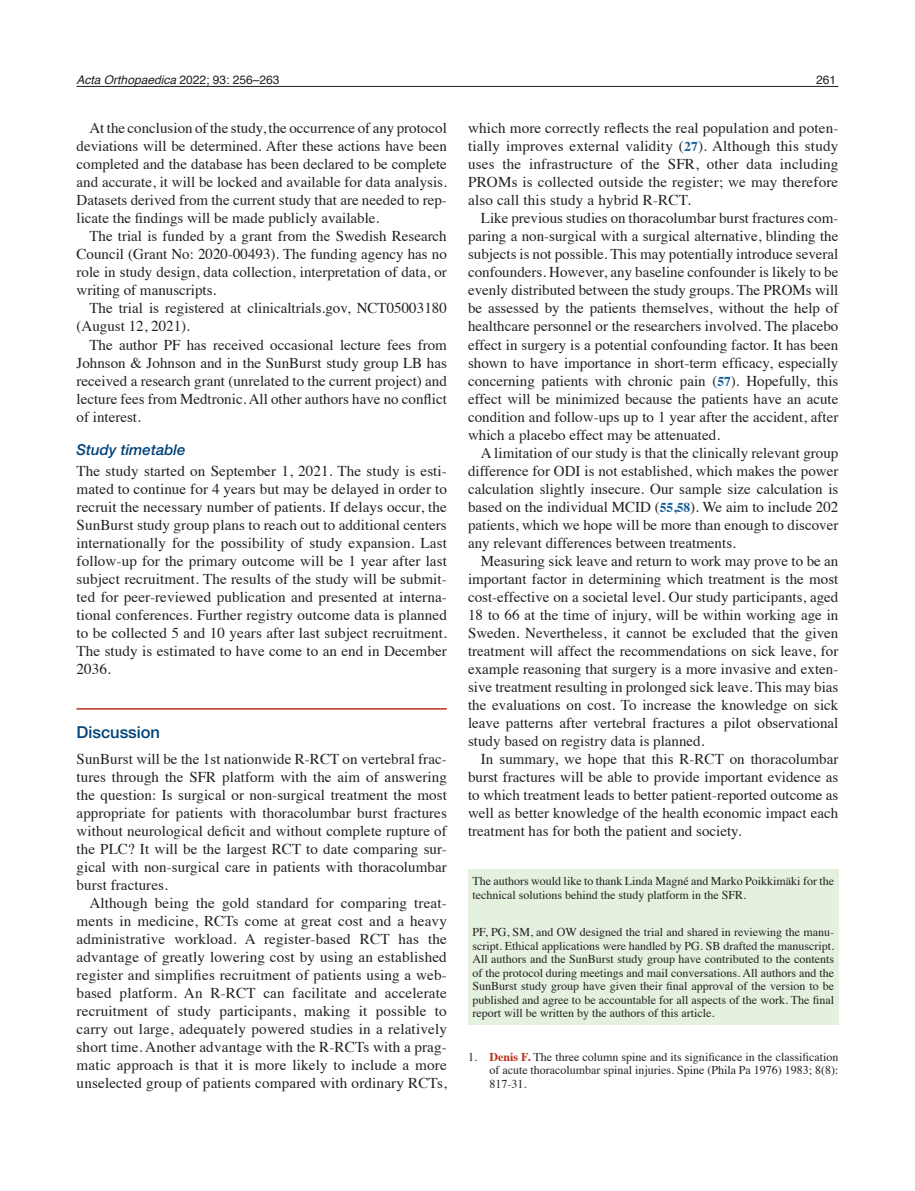
<style>
.page{position:relative;width:915px;height:1191px;background:#fff}
.page>*{position:absolute;margin:0;border:0;box-sizing:border-box;transform-origin:0 0}
.t1{font:500 16.5px "Helvetica Neue LTW1 G";color:#004279}
.t2{font:15px/18px "Times";color:#231f20;text-align:justify}
.t3{font:italic 500 15px "Helvetica Neue LTW1 G";color:#004279}
.t4{font:12px/13.5px "Times";color:#231f20;text-align:justify}
.t5{font:italic 12px "Helvetica";color:#231f20}
.t6{font:12px "Helvetica";color:#231f20}
.s1{font-style:normal}
.s2{font-weight:700;font-size:13.5px;color:#175d9e}
.s3{font-weight:700;color:#bc2e18}
</style>
<div class="page">
<hr style="left:77px;top:86px;width:761px;height:1px;background:#231f20">
<div style="left:468px;top:869px;width:370px;height:156px;background:#e4f1de"></div>
<hr style="left:77px;top:708px;width:369px;height:1px;background:#bc2e18">
<p class="t5" style="left:77px;top:70px;width:204px">Acta Orthopaedica <span class="s1">2022; 93: 256–263</span></p>
<p class="t6" style="left:816px;top:70px;width:22px">261</p>
<p class="t2" style="left:77px;top:118px;width:371px;text-indent:13px">At the conclusion of the study, the occurrence of any protocol deviations will be determined. After these actions have been completed and the database has been declared to be complete and accurate, it will be locked and available for data analysis.<br>Datasets derived from the current study that are needed to rep&shy;licate the findings will be made publicly available.</p>
<p class="t2" style="left:77px;top:226px;width:371px;text-indent:13px">The trial is funded by a grant from the Swedish Research Council (Grant No: 2020-00493). The funding agency has no role in study design, data collection, interpretation of data, or writing of manuscripts.</p>
<p class="t2" style="left:77px;top:298px;width:371px;text-indent:13px">The trial is registered at clinicaltrials.gov, NCT05003180 (August 12, 2021).</p>
<p class="t2" style="left:77px;top:334px;width:371px;text-indent:13px">The author PF has received occasional lecture fees from Johnson &amp; Johnson and in the SunBurst study group LB has received a research grant (unrelated to the current project) and lecture fees from Medtronic. All other authors have no conflict of interest.</p>
<p class="t3" style="left:77px;top:440px;width:110px">Study timetable</p>
<p class="t2" style="left:77px;top:460px;width:372px">The study started on September 1, 2021. The study is esti&shy;mated to continue for 4 years but may be delayed in order to recruit the necessary number of patients. If delays occur, the SunBurst study group plans to reach out to additional centers internationally for the possibility of study expansion. Last follow-up for the primary outcome will be 1 year after last subject recruitment. The results of the study will be submit&shy;ted for peer-reviewed publication and presented at interna&shy;tional conferences. Further registry outcome data is planned to be collected 5 and 10 years after last subject recruitment.<br>The study is estimated to have come to an end in December 2036.</p>
<p class="t2" style="left:468px;top:118px;width:371px">which more correctly reflects the real population and poten&shy;tially improves external validity (<span class="s2">27</span>). Although this study uses the infrastructure of the SFR, other data including PROMs is collected outside the register; we may therefore also call this study a hybrid R-RCT.</p>
<p class="t2" style="left:468px;top:208px;width:371px;text-indent:13px">Like previous studies on thoracolumbar burst fractures com&shy;paring a non-surgical with a surgical alternative, blinding the subjects is not possible. This may potentially introduce several confounders. However, any baseline confounder is likely to be evenly distributed between the study groups. The PROMs will be assessed by the patients themselves, without the help of healthcare personnel or the researchers involved. The placebo effect in surgery is a potential confounding factor. It has been shown to have importance in short-term efficacy, especially concerning patients with chronic pain (<span class="s2">57</span>). Hopefully, this effect will be minimized because the patients have an acute condition and follow-ups up to 1 year after the accident, after which a placebo effect may be attenuated.</p>
<p class="t2" style="left:468px;top:442px;width:371px;text-indent:13px">A limitation of our study is that the clinically relevant group difference for ODI is not established, which makes the power calculation slightly insecure. Our sample size calculation is based on the individual MCID (<span class="s2">55,58</span>). We aim to include 202 patients, which we hope will be more than enough to discover any relevant differences between treatments.</p>
<p class="t2" style="left:468px;top:550px;width:371px;text-indent:13px">Measuring sick leave and return to work may prove to be an important factor in determining which treatment is the most cost-effective on a societal level. Our study participants, aged 18 to 66 at the time of injury, will be within working age in Sweden. Nevertheless, it cannot be excluded that the given treatment will affect the recommendations on sick leave, for example reasoning that surgery is a more invasive and exten&shy;sive treatment resulting in prolonged sick leave. This may bias the evaluations on cost. To increase the knowledge on sick leave patterns after vertebral fractures a pilot observational study based on registry data is planned.</p>
<p class="t2" style="left:468px;top:748px;width:371px;text-indent:13px">In summary, we hope that this R-RCT on thoracolumbar burst fractures will be able to provide important evidence as to which treatment leads to better patient-reported outcome as well as better knowledge of the health economic impact each treatment has for both the patient and society.</p>
<p class="t4" style="left:472px;top:873px;width:363px">The authors would like to thank Linda Magné and Marko Poikkimäki for the technical solutions behind the study platform in the SFR.</p>
<p class="t4" style="left:472px;top:924px;width:363px">PF, PG, SM, and OW designed the trial and shared in reviewing the manu&shy;script. Ethical applications were handled by PG. SB drafted the manuscript.<br>All authors and the SunBurst study group have contributed to the contents of the protocol during meetings and mail conversations. All authors and the SunBurst study group have given their final approval of the version to be published and agree to be accountable for all aspects of the work. The final report will be written by the authors of this article.</p>
<p class="t4" style="left:489px;top:1049px;width:350px;text-indent:-21px">1. <span class="s3">Denis F.</span> The three column spine and its significance in the classification of acute thoracolumbar spinal injuries. Spine (Phila Pa 1976) 1983; 8(8):<br>817-31.</p>
<p class="t1" style="left:77px;top:722px;width:85px">Discussion</p>
<p class="t2" style="left:77px;top:748px;width:371px">SunBurst will be the 1st nationwide R-RCT on vertebral frac&shy;tures through the SFR platform with the aim of answering the question: Is surgical or non-surgical treatment the most appropriate for patients with thoracolumbar burst fractures without neurological deficit and without complete rupture of the PLC? It will be the largest RCT to date comparing sur&shy;gical with non-surgical care in patients with thoracolumbar burst fractures.</p>
<p class="t2" style="left:77px;top:892px;width:372px;text-indent:13px">Although being the gold standard for comparing treat&shy;ments in medicine, RCTs come at great cost and a heavy administrative workload. A register-based RCT has the advantage of greatly lowering cost by using an established register and simplifies recruitment of patients using a web&shy;based platform. An R-RCT can facilitate and accelerate recruitment of study participants, making it possible to carry out large, adequately powered studies in a relatively short time. Another advantage with the R-RCTs with a prag&shy;matic approach is that it is more likely to include a more unselected group of patients compared with ordinary RCTs,</p>
</div>
